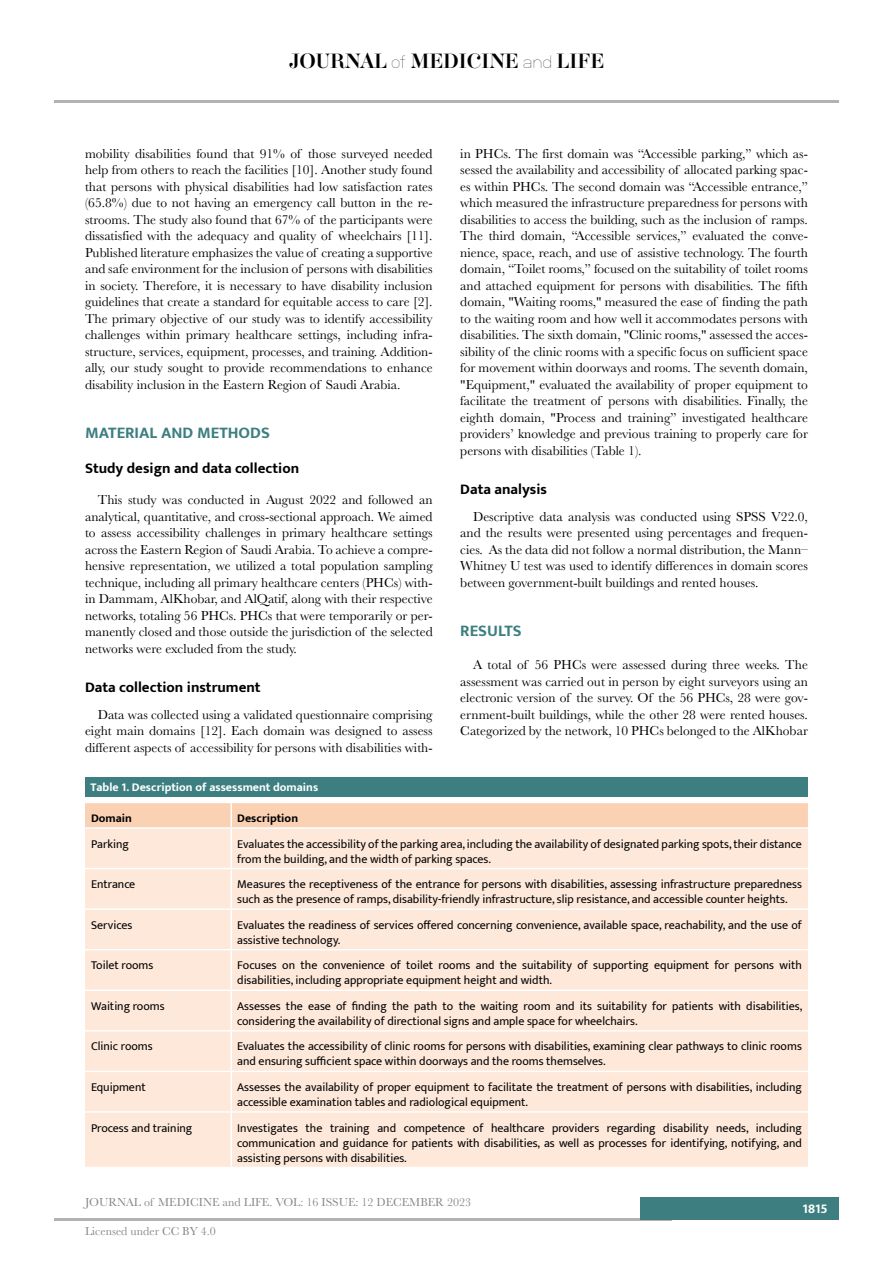
<style>
.page{position:relative;width:893px;height:1263px;background:#fff}
.page>*{position:absolute;margin:0;border:0;box-sizing:border-box;transform-origin:0 0}
.t1{font:18px "Aker Brygge Display";color:#000}
.t2{font:700 16.5px "Mukta";color:#3d7f80}
.t3{font:700 15px "Mukta";color:#000}
.t4{font:13.5px/16.5px "Baskerville";color:#000;text-align:justify}
.t5{font:700 13.5px "Mukta";color:#fff}
.t6{font:12px/15px "Mukta";color:#000}
.t7{font:12px "Baskerville";color:#878787}
.t8{font:700 12px "Mukta";color:#fff}
.t9{font:700 12px "Mukta";color:#000}
.s1{font-family:"Neubau Grotesk Lei"}
</style>
<div class="page">
<hr style="left:54px;top:100px;width:785px;height:2px;background:#b3b2b2">
<hr style="left:54px;top:1218px;width:618px;height:2px;background:#b3b2b2">
<div style="left:641px;top:1198px;width:198px;height:22px;background:#3d7f80"></div>
<div style="left:85px;top:777px;width:723px;height:20px;background:#3d7f80"></div>
<div style="left:85px;top:803px;width:723px;height:24px;background:#fbd1b4"></div>
<div style="left:85px;top:829px;width:723px;height:338px;background:#fde8da"></div>
<hr style="left:230px;top:803px;width:2px;height:24px;background:#fff">
<hr style="left:230px;top:829px;width:2px;height:39px;background:#fff">
<hr style="left:85px;top:868px;width:146px;height:1px;background:#fff">
<hr style="left:231px;top:868px;width:577px;height:1px;background:#fff">
<hr style="left:230px;top:869px;width:2px;height:39px;background:#fff">
<hr style="left:85px;top:908px;width:146px;height:2px;background:#fff">
<hr style="left:231px;top:908px;width:577px;height:2px;background:#fff">
<hr style="left:230px;top:910px;width:2px;height:39px;background:#fff">
<hr style="left:85px;top:949px;width:146px;height:1px;background:#fff">
<hr style="left:231px;top:949px;width:577px;height:1px;background:#fff">
<hr style="left:230px;top:950px;width:2px;height:39px;background:#fff">
<hr style="left:85px;top:989px;width:146px;height:2px;background:#fff">
<hr style="left:231px;top:989px;width:577px;height:2px;background:#fff">
<hr style="left:230px;top:991px;width:2px;height:39px;background:#fff">
<hr style="left:85px;top:1030px;width:146px;height:1px;background:#fff">
<hr style="left:231px;top:1030px;width:577px;height:1px;background:#fff">
<hr style="left:230px;top:1031px;width:2px;height:40px;background:#fff">
<hr style="left:85px;top:1071px;width:146px;height:1px;background:#fff">
<hr style="left:231px;top:1071px;width:577px;height:1px;background:#fff">
<hr style="left:230px;top:1072px;width:2px;height:39px;background:#fff">
<hr style="left:85px;top:1111px;width:146px;height:2px;background:#fff">
<hr style="left:231px;top:1111px;width:577px;height:2px;background:#fff">
<hr style="left:230px;top:1113px;width:2px;height:54px;background:#fff">
<h1 class="t1" style="left:289px;top:49px;width:317px">JOURNAL <span class="s1">of</span> MEDICINE <span class="s1">and</span> LIFE</h1>
<p class="t4" style="left:85px;top:145px;width:349px">mobility disabilities found that 91% of those surveyed needed help from others to reach the facilities [10]. Another study found that persons with physical disabilities had low satisfaction rates (65.8%) due to not having an emergency call button in the re&shy;strooms. The study also found that 67% of the participants were dissatisfied with the adequacy and quality of wheelchairs [11].<br>Published literature emphasizes the value of creating a supportive and safe environment for the inclusion of persons with disabilities in society. Therefore, it is necessary to have disability inclusion guidelines that create a standard for equitable access to care [2].<br>The primary objective of our study was to identify accessibility challenges within primary healthcare settings, including infra&shy;structure, services, equipment, processes, and training. Addition&shy;ally, our study sought to provide recommendations to enhance disability inclusion in the Eastern Region of Saudi Arabia.</p>
<p class="t2" style="left:85px;top:423px;width:186px">MATERIAL AND METHODS</p>
<p class="t3" style="left:85px;top:459px;width:216px">Study design and data collection</p>
<p class="t4" style="left:85px;top:492px;width:349px;text-indent:13px">This study was conducted in August 2022 and followed an analytical, quantitative, and cross-sectional approach. We aimed to assess accessibility challenges in primary healthcare settings across the Eastern Region of Saudi Arabia. To achieve a compre&shy;hensive representation, we utilized a total population sampling technique, including all primary healthcare centers (PHCs) with&shy;in Dammam, AlKhobar, and AlQatif, along with their respective networks, totaling 56 PHCs. PHCs that were temporarily or per&shy;manently closed and those outside the jurisdiction of the selected networks were excluded from the study.</p>
<p class="t3" style="left:85px;top:678px;width:177px">Data collection instrument</p>
<p class="t4" style="left:85px;top:706px;width:349px;text-indent:13px">Data was collected using a validated questionnaire comprising eight main domains [12]. Each domain was designed to assess different aspects of accessibility for persons with disabilities with-</p>
<p class="t4" style="left:460px;top:145px;width:349px">in PHCs. The first domain was “Accessible parking,” which as&shy;sessed the availability and accessibility of allocated parking spac&shy;es within PHCs. The second domain was “Accessible entrance,” which measured the infrastructure preparedness for persons with disabilities to access the building, such as the inclusion of ramps.<br>The third domain, “Accessible services,” evaluated the conve&shy;nience, space, reach, and use of assistive technology. The fourth domain, “Toilet rooms,” focused on the suitability of toilet rooms and attached equipment for persons with disabilities. The fifth domain, "Waiting rooms," measured the ease of finding the path to the waiting room and how well it accommodates persons with disabilities. The sixth domain, "Clinic rooms," assessed the acces&shy;sibility of the clinic rooms with a specific focus on sufficient space for movement within doorways and rooms. The seventh domain, "Equipment," evaluated the availability of proper equipment to facilitate the treatment of persons with disabilities. Finally, the eighth domain, "Process and training” investigated healthcare providers’ knowledge and previous training to properly care for persons with disabilities (Table 1).</p>
<p class="t3" style="left:460px;top:480px;width:88px">Data analysis</p>
<p class="t4" style="left:460px;top:508px;width:349px;text-indent:13px">Descriptive data analysis was conducted using SPSS V22.0, and the results were presented using percentages and frequen&shy;cies. As the data did not follow a normal distribution, the Mann– Whitney U test was used to identify differences in domain scores between government-built buildings and rented houses.</p>
<p class="t2" style="left:460px;top:621px;width:63px">RESULTS</p>
<p class="t4" style="left:460px;top:657px;width:349px;text-indent:13px">A total of 56 PHCs were assessed during three weeks. The assessment was carried out in person by eight surveyors using an electronic version of the survey. Of the 56 PHCs, 28 were gov&shy;ernment-built buildings, while the other 28 were rented houses.<br>Categorized by the network, 10 PHCs belonged to the AlKhobar</p>
<p class="t8" style="left:90px;top:780px;width:229px">Table 1. Description of assessment domains</p>
<p class="t9" style="left:91px;top:811px;width:42px">Domain</p>
<p class="t9" style="left:237px;top:811px;width:62px">Description</p>
<p class="t6" style="left:91px;top:836px;width:40px">Parking</p>
<p class="t6" style="left:237px;top:836px;width:566px">Evaluates the accessibility of the parking area, including the availability of designated parking spots, their distance from the building, and the width of parking spaces.</p>
<p class="t6" style="left:91px;top:876px;width:46px">Entrance</p>
<p class="t6" style="left:237px;top:876px;width:566px">Measures the receptiveness of the entrance for persons with disabilities, assessing infrastructure preparedness such as the presence of ramps, disability-friendly infrastructure, slip resistance, and accessible counter heights.</p>
<p class="t6" style="left:91px;top:917px;width:43px">Services</p>
<p class="t6" style="left:237px;top:917px;width:566px">Evaluates the readiness of services offered concerning convenience, available space, reachability, and the use of assistive technology.</p>
<p class="t6" style="left:91px;top:958px;width:64px">Toilet rooms</p>
<p class="t6" style="left:237px;top:958px;width:566px">Focuses on the convenience of toilet rooms and the suitability of supporting equipment for persons with disabilities, including appropriate equipment height and width.</p>
<p class="t6" style="left:91px;top:998px;width:75px">Waiting rooms</p>
<p class="t6" style="left:237px;top:998px;width:567px">Assesses the ease of finding the path to the waiting room and its suitability for patients with disabilities, considering the availability of directional signs and ample space for wheelchairs.</p>
<p class="t6" style="left:91px;top:1039px;width:63px">Clinic rooms</p>
<p class="t6" style="left:237px;top:1039px;width:566px">Evaluates the accessibility of clinic rooms for persons with disabilities, examining clear pathways to clinic rooms and ensuring sufficient space within doorways and the rooms themselves.</p>
<p class="t6" style="left:91px;top:1079px;width:56px">Equipment</p>
<p class="t6" style="left:237px;top:1079px;width:566px">Assesses the availability of proper equipment to facilitate the treatment of persons with disabilities, including accessible examination tables and radiological equipment.</p>
<p class="t6" style="left:91px;top:1120px;width:103px">Process and training</p>
<p class="t6" style="left:237px;top:1120px;width:566px;text-align:justify">Investigates the training and competence of healthcare providers regarding disability needs, including communication and guidance for patients with disabilities, as well as processes for identifying, notifying, and assisting persons with disabilities.</p>
<p class="t7" style="left:85px;top:1195px;width:387px">JOURNAL of MEDICINE and LIFE. VOL: 16 ISSUE: 12 DECEMBER 2023</p>
<p class="t7" style="left:85px;top:1223px;width:132px">Licensed under CC BY 4.0</p>
<p class="t5" style="left:802px;top:1200px;width:27px">1815</p>
</div>
